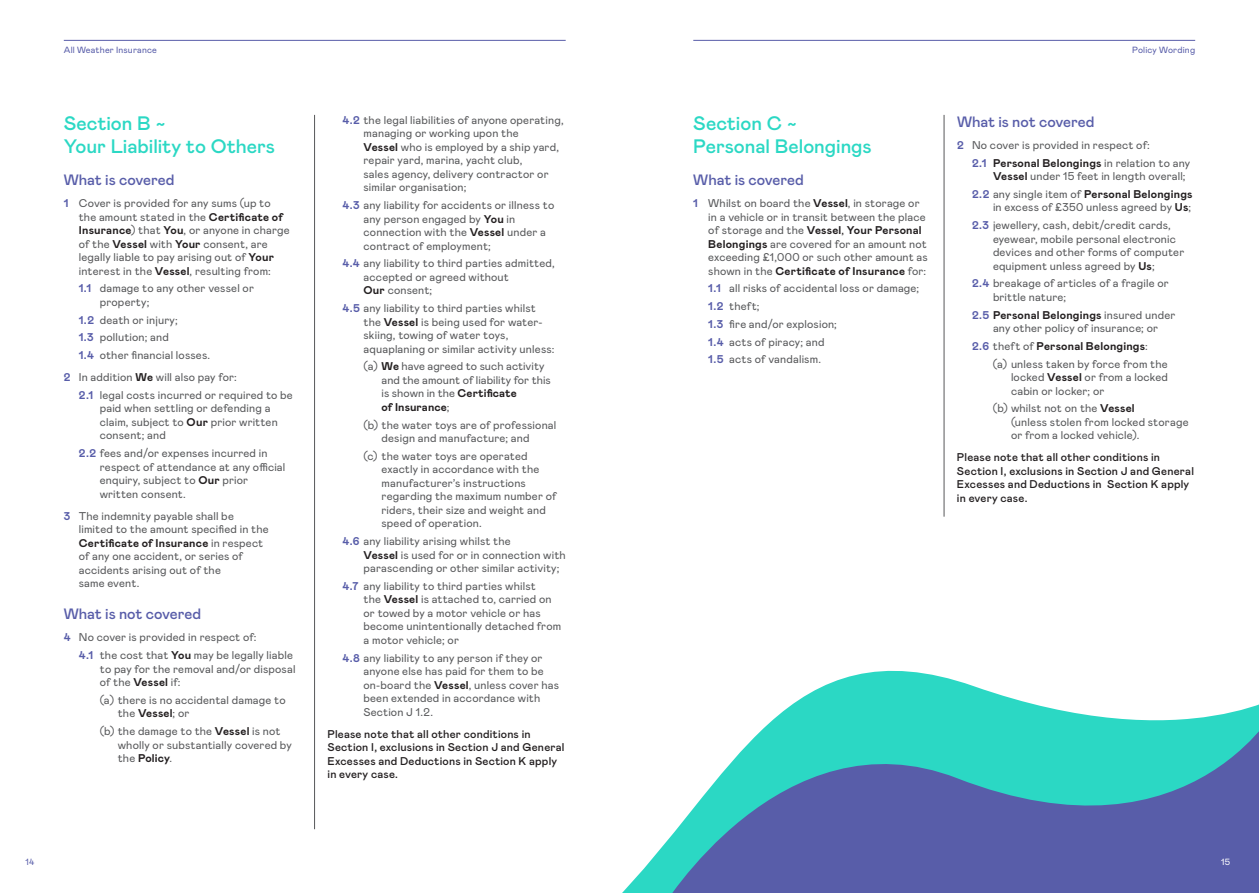
<style>
.page{position:relative;width:1259px;height:893px;background:#fff}
.page>*{position:absolute;margin:0;border:0;box-sizing:border-box;transform-origin:0 0}
.t1{font:500 19.5px/22.5px "Mabry Pro";color:#2bd8c4}
.t2{font:500 15px "Mabry Pro";letter-spacing:-.005em;color:#585da9}
.t3{font:11.25px/13.5px "Mabry Pro";letter-spacing:.015em;color:#57585a}
.t4{font:500 11.25px/13.5px "Mabry Pro";letter-spacing:.015em;color:#231f20}
.t5{font:9px "Mabry Pro";letter-spacing:.02em;color:#585da9}
.t6{font:9px "Mabry Pro";color:#fff}
.s1{font-weight:700;color:#585da9}
.s2{font-weight:700;color:#231f20}
.s3{color:#231f20}
</style>
<div class="page">
<hr style="left:64px;top:40px;width:502px;height:1px;background:#585da9">
<hr style="left:314px;top:115px;width:1px;height:714px;background:#57585a">
<svg style="left:622px;top:670px;width:385px;height:223px"></svg>
<hr style="left:693px;top:40px;width:502px;height:1px;background:#585da9">
<hr style="left:943px;top:115px;width:1px;height:402px;background:#57585a">
<svg style="left:660px;top:697px;width:599px;height:196px"></svg>
<p class="t5" style="left:64px;top:43px;width:95px">All Weather Insurance</p>
<h1 class="t1" style="left:64px;top:111px;width:213px">Section B ~<br>Your Liability to Others</h1>
<h2 class="t2" style="left:64px;top:169px;width:112px">What is covered</h2>
<p class="t3" style="left:79px;top:196px;width:212px;text-indent:-15px"><span class="s1">1</span> Cover is provided for any sums (up to the amount stated in the <span class="s2">Certificate of Insurance</span>) that <span class="s2">You</span>, or anyone in charge of the <span class="s2">Vessel</span> with <span class="s2">Your</span> consent, are legally liable to pay arising out of <span class="s2">Your </span>interest in the <span class="s2">Vessel</span>, resulting from:</p>
<p class="t3" style="left:100px;top:281px;width:156px;text-indent:-21px"><span class="s1">1.1</span> damage to any other vessel or property;</p>
<p class="t3" style="left:79px;top:310px;width:133px;line-height:17.7px"><span class="s1">1.2</span> death or injury;<br><span class="s1">1.3</span> pollution; and<br><span class="s1">1.4</span> other financial losses.</p>
<p class="t3" style="left:79px;top:368px;width:215px;line-height:17.7px;text-indent:-15px"><span class="s1">2</span> In addition <span class="s2">We</span> will also pay for:<br><span class="s1">2.1</span> legal costs incurred or required to be</p>
<p class="t3" style="left:100px;top:401px;width:179px">paid when settling or defending a claim, subject to <span class="s2">Our</span> prior written consent; and</p>
<p class="t3" style="left:100px;top:446px;width:187px;text-indent:-21px"><span class="s1">2.2</span> fees and/or expenses incurred in respect of attendance at any official enquiry, subject to <span class="s2">Our</span> prior written consent.</p>
<p class="t3" style="left:79px;top:508px;width:191px;text-indent:-15px"><span class="s1">3</span> The indemnity payable shall be limited to the amount specified in the<br><span class="s2">Certificate of Insurance</span> in respect of any one accident, or series of accidents arising out of the<br>same event.</p>
<h2 class="t2" style="left:64px;top:603px;width:139px">What is not covered</h2>
<p class="t3" style="left:79px;top:628px;width:216px;line-height:17.7px;text-indent:-15px"><span class="s1">4</span> No cover is provided in respect of:<br><span class="s1">4.1</span> the cost that <span class="s2">You</span> may be legally liable</p>
<p class="t3" style="left:100px;top:661px;width:197px">to pay for the removal and/or disposal of the <span class="s2">Vessel</span> if:</p>
<p class="t3" style="left:118px;top:693px;width:169px;text-indent:-18px">(a) there is no accidental damage to the <span class="s2">Vessel</span>; or</p>
<p class="t3" style="left:118px;top:724px;width:175px;text-indent:-18px">(b) the damage to the <span class="s2">Vessel</span> is not wholly or substantially covered by the <span class="s2">Policy</span>.</p>
<p class="t5" style="left:26px;top:855px;width:10px">14</p>
<p class="t3" style="left:363px;top:113px;width:202px;text-indent:-21px"><span class="s1">4.2</span> the legal liabilities of anyone operating, managing or working upon the<br><span class="s2">Vessel</span> who is employed by a ship yard, repair yard, marina, yacht club,<br>sales agency, delivery contractor or similar organisation;</p>
<p class="t3" style="left:363px;top:198px;width:192px;text-indent:-21px"><span class="s1">4.3</span> any liability for accidents or illness to any person engaged by <span class="s2">You</span> in connection with the <span class="s2">Vessel</span> under a contract of employment;</p>
<p class="t3" style="left:363px;top:256px;width:193px;text-indent:-21px"><span class="s1">4.4</span> any liability to third parties admitted, accepted or agreed without<br><span class="s2">Our</span> consent;</p>
<p class="t3" style="left:363px;top:301px;width:192px;text-indent:-21px"><span class="s1">4.5</span> any liability to third parties whilst the <span class="s2">Vessel</span> is being used for water&shy;skiing, towing of water toys, aquaplaning or similar activity unless:</p>
<p class="t3" style="left:381px;top:359px;width:171px;text-indent:-18px">(a) <span class="s2">We</span> have agreed to such activity and the amount of liability for this is shown in the <span class="s2">Certificate<br>of Insurance</span>;</p>
<p class="t3" style="left:381px;top:417px;width:176px;text-indent:-18px">(b) the water toys are of professional design and manufacture; and</p>
<p class="t3" style="left:381px;top:449px;width:176px;text-indent:-18px">(c) the water toys are operated exactly in accordance with the manufacturer’s instructions regarding the maximum number of riders, their size and weight and speed of operation.</p>
<p class="t3" style="left:363px;top:534px;width:204px;text-indent:-21px"><span class="s1">4.6</span> any liability arising whilst the<br><span class="s2">Vessel</span> is used for or in connection with parascending or other similar activity;</p>
<p class="t3" style="left:363px;top:579px;width:199px;text-indent:-21px"><span class="s1">4.7</span> any liability to third parties whilst<br>the <span class="s2">Vessel</span> is attached to, carried on or towed by a motor vehicle or has become unintentionally detached from a motor vehicle; or</p>
<p class="t3" style="left:363px;top:650px;width:197px;text-indent:-21px"><span class="s1">4.8</span> any liability to any person if they or anyone else has paid for them to be on-board the <span class="s2">Vessel</span>, unless cover has been extended in accordance with<br>Section J 1.2.</p>
<p class="t4" style="left:327px;top:726px;width:238px">Please note that all other conditions in Section I, exclusions in Section J and General Excesses and Deductions in Section K apply in every case.</p>
<h1 class="t1" style="left:693px;top:111px;width:180px">Section C ~<br>Personal Belongings</h1>
<h2 class="t2" style="left:693px;top:169px;width:112px">What is covered</h2>
<p class="t3" style="left:708px;top:196px;width:221px;text-indent:-15px"><span class="s1">1</span> Whilst on board the <span class="s2">Vessel</span>, in storage or in a vehicle or in transit between the place of storage and the <span class="s2">Vessel</span><span class="s3">,</span> <span class="s2">Your Personal Belongings</span> are covered for an amount not exceeding £1,000 or such other amount as shown in the <span class="s2">Certificate of Insurance</span> for:</p>
<p class="t3" style="left:708px;top:279px;width:212px;line-height:17.7px"><span class="s1">1.1</span> all risks of accidental loss or damage;<br><span class="s1">1.2</span> theft;<br><span class="s1">1.3</span> fire and/or explosion;<br><span class="s1">1.4</span> acts of piracy; and<br><span class="s1">1.5</span> acts of vandalism.</p>
<p class="t5" style="left:1132px;top:43px;width:65px">Policy Wording</p>
<h2 class="t2" style="left:957px;top:111px;width:139px">What is not covered</h2>
<p class="t3" style="left:972px;top:135px;width:220px;line-height:17.7px;text-indent:-15px"><span class="s1">2</span> No cover is provided in respect of:<br><span class="s1">2.1</span> <span class="s2">Personal Belongings</span> in relation to any</p>
<p class="t3" style="left:972px;top:167px;width:222px;line-height:17.7px;text-indent:21px"><span class="s2">Vessel</span> under 15 feet in length overall;<br><span class="s1">2.2</span> any single item of <span class="s2">Personal Belongings</span></p>
<p class="t3" style="left:972px;top:198px;width:220px;line-height:17.7px;text-indent:21px">in excess of £350 unless agreed by <span class="s2">Us</span>;<br><span class="s1">2.3</span> jewellery, cash, debit/credit cards,</p>
<p class="t3" style="left:993px;top:231px;width:193px">eyewear, mobile personal electronic devices and other forms of computer equipment unless agreed by <span class="s2">Us</span>;</p>
<p class="t3" style="left:993px;top:276px;width:177px;text-indent:-21px"><span class="s1">2.4</span> breakage of articles of a fragile or brittle nature;</p>
<p class="t3" style="left:972px;top:307px;width:205px;text-align:center"><span class="s1">2.5</span> <span class="s2">Personal Belongings</span> insured under any other policy of insurance; or</p>
<p class="t3" style="left:993px;top:336px;width:176px;line-height:17.7px;text-indent:-21px"><span class="s1">2.6</span> theft of <span class="s2">Personal Belongings</span>:<br>(a) unless taken by force from the</p>
<p class="t3" style="left:1011px;top:370px;width:158px">locked <span class="s2">Vessel</span> or from a locked cabin or locker; or</p>
<p class="t3" style="left:1011px;top:401px;width:179px;text-indent:-18px">(b) whilst not on the <span class="s2">Vessel<br></span>(unless stolen from locked storage or from a locked vehicle).</p>
<p class="t4" style="left:957px;top:450px;width:238px">Please note that all other conditions in Section I, exclusions in Section J and General Excesses and Deductions in Section K apply in every case.</p>
<p class="t6" style="left:1221px;top:855px;width:11px">15</p>
</div>
